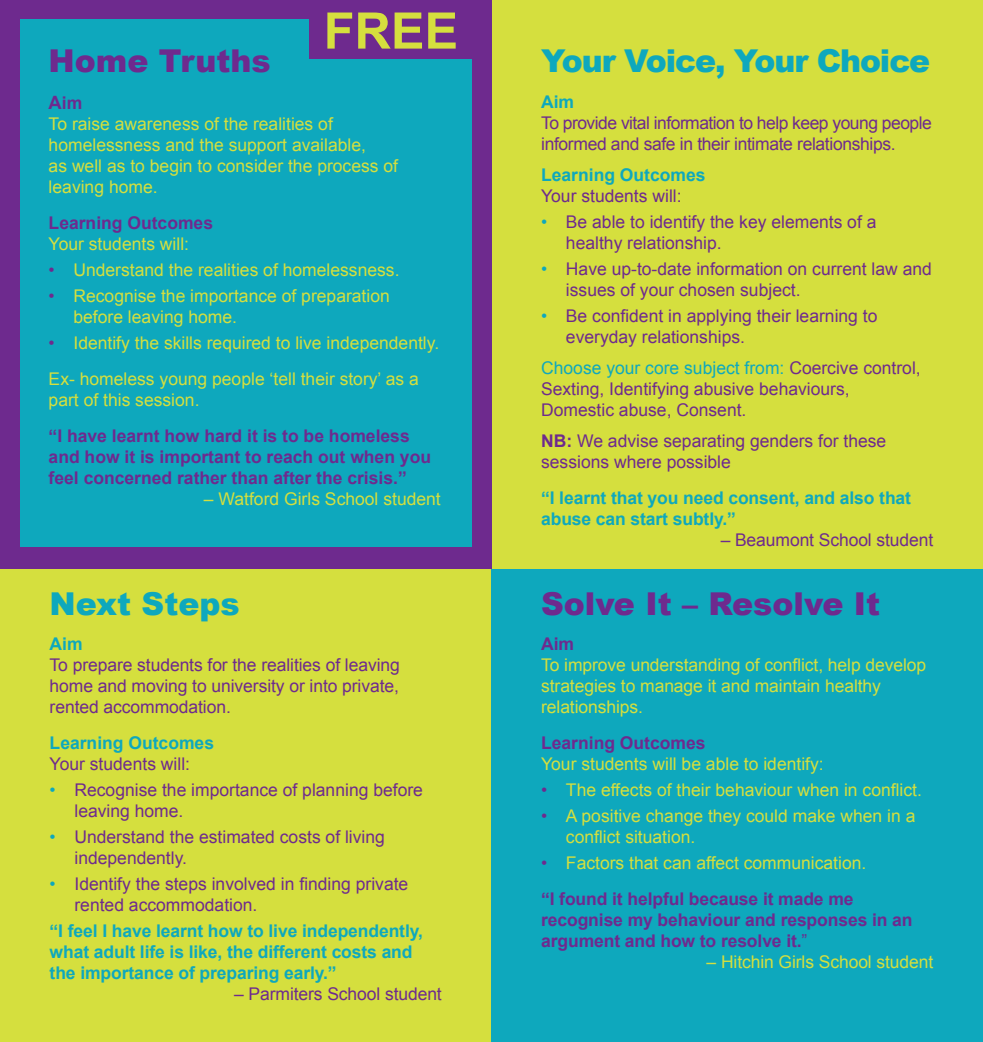
<style>
.page{position:relative;width:983px;height:1042px;background:#fff}
.page>*{position:absolute;margin:0;border:0;box-sizing:border-box;transform-origin:0 0}
.t1{font:700 50.4px "Arial";color:#d5df3e}
.t2{font:900 31.5px "Arial";color:#6e2a8e}
.t3{font:900 31.5px "Arial";letter-spacing:-.035em;color:#0ea8bd}
.t4{font:900 31.5px "Arial";color:#0ea8bd}
.t5{font:17.5px/21px "Arial";color:#6e2a8e}
.t6{font:17.5px/21px "Arial";color:#d5df3e}
.t7{font:700 17.5px/21px "Arial";color:#6e2a8e}
.t8{font:700 17.5px/21px "Arial";letter-spacing:-.005em;color:#0ea8bd}
.t9{font:17.5px/21px "Arial";letter-spacing:-.03em;color:#6e2a8e}
.s1{font-weight:700;font-size:18.38px;color:#6e2a8e}
.s2{font-weight:700;color:#6e2a8e}
.s3{color:#6e2a8e}
.s4{font-weight:700;color:#0ea8bd}
.s5{color:#0ea8bd}
.s6{font-weight:700}
.s7{font-weight:400}
</style>
<div class="page">
<div style="left:0;top:0;width:982px;height:1042px;background:#d5df3e"></div>
<div style="left:0;top:10px;width:491px;height:558px;background:#6e2a8e"></div>
<div style="left:491px;top:569px;width:491px;height:473px;background:#0ea8bd"></div>
<div style="left:0;top:0;width:491px;height:10px;background:#6e2a8e"></div>
<div style="left:20px;top:20px;width:451px;height:527px;background:#0ea8bd"></div>
<div style="left:309px;top:5px;width:177px;height:53px;background:#6e2a8e"></div>
<p class="t1" style="left:323px;top:-3px;width:136px">FREE</p>
<p class="t2" style="left:49px;top:38px;width:223px">Home Truths</p>
<p class="t6" style="left:49px;top:93px;width:351px"><span class="s1">A</span><span class="s2">im<br></span>To raise awareness of the realities of homelessness and the support available,<br>as well as to begin to consider the process of leaving home.</p>
<p class="t6" style="left:49px;top:213px;width:166px"><span class="s2">Learning Outcomes<br></span>Your students will:</p>
<p class="t6" style="left:49px;top:259px;width:352px"><span class="s3">•</span> Understand the realities of homelessness.</p>
<p class="t6" style="left:73px;top:285px;width:318px;text-indent:-25px"><span class="s3">•</span> Recognise the importance of preparation before leaving home.</p>
<p class="t6" style="left:49px;top:332px;width:392px"><span class="s3">•</span> Identify the skills required to live independently.</p>
<p class="t6" style="left:49px;top:368px;width:371px">Ex- homeless young people ‘tell their story’ as a part of this session.</p>
<p class="t7" style="left:49px;top:425px;width:384px">“I have learnt how hard it is to be homeless and how it is important to reach out when you feel concerned rather than after the crisis.”</p>
<p class="t6" style="left:204px;top:488px;width:238px">– Watford Girls School student</p>
<p class="t4" style="left:50px;top:580px;width:191px">Next Steps</p>
<p class="t5" style="left:50px;top:634px;width:351px"><span class="s4">Aim<br></span>To prepare students for the realities of leaving home and moving to university or into private, rented accommodation.</p>
<p class="t8" style="left:50px;top:733px;width:166px">Learning Outcomes</p>
<p class="t5" style="left:50px;top:754px;width:142px">Your students will:</p>
<p class="t5" style="left:74px;top:780px;width:350px;text-indent:-25px"><span class="s5">•</span> Recognise the importance of planning before leaving home.</p>
<p class="t5" style="left:74px;top:827px;width:312px;text-indent:-25px"><span class="s5">•</span> Understand the estimated costs of living independently.</p>
<p class="t5" style="left:74px;top:874px;width:335px;text-indent:-25px"><span class="s5">•</span> Identify the steps involved in finding private rented accommodation.</p>
<p class="t8" style="left:50px;top:921px;width:375px">“I feel I have learnt how to live independently, what adult life is like, the different costs and the importance of preparing early.”</p>
<p class="t5" style="left:234px;top:983px;width:209px">– Parmiters School student</p>
<p class="t3" style="left:541px;top:38px;width:390px">Your Voice, Your Choice</p>
<p class="t9" style="left:541px;top:92px;width:392px"><span class="s4">Aim<br></span>To provide vital information to help keep young people informed and safe in their intimate relationships.</p>
<p class="t8" style="left:541px;top:165px;width:166px">Learning Outcomes</p>
<p class="t5" style="left:541px;top:185px;width:142px">Your students will:</p>
<p class="t5" style="left:566px;top:211px;width:312px;text-indent:-25px"><span class="s5">•</span> Be able to identify the key elements of a healthy relationship.</p>
<p class="t5" style="left:566px;top:258px;width:367px;text-indent:-25px"><span class="s5">•</span> Have up-to-date information on current law and issues of your chosen subject.</p>
<p class="t5" style="left:566px;top:305px;width:313px;text-indent:-25px"><span class="s5">•</span> Be confident in applying their learning to everyday relationships.</p>
<p class="t5" style="left:541px;top:357px;width:381px"><span class="s5">Choose your core subject from:</span> Coercive control,<br>Sexting, Identifying abusive behaviours,<br>Domestic abuse, Consent.</p>
<p class="t5" style="left:541px;top:430px;width:346px"><span class="s6">NB:</span> We advise separating genders for these sessions where possible</p>
<p class="t8" style="left:541px;top:487px;width:371px">“I learnt that you need consent, and also that abuse can start subtly.”</p>
<p class="t5" style="left:720px;top:529px;width:214px">– Beaumont School student</p>
<p class="t2" style="left:541px;top:580px;width:340px">Solve It – Resolve It</p>
<p class="t6" style="left:541px;top:634px;width:386px"><span class="s2">Aim<br></span>To improve understanding of conflict, help develop strategies to manage it and maintain healthy relationships.</p>
<p class="t7" style="left:541px;top:733px;width:166px">Learning Outcomes</p>
<p class="t6" style="left:541px;top:754px;width:284px">Your students will be able to identify:</p>
<p class="t6" style="left:541px;top:780px;width:382px"><span class="s3">•</span> The effects of their behaviour when in conflict.</p>
<p class="t6" style="left:566px;top:806px;width:351px;text-indent:-25px"><span class="s3">•</span> A positive change they could make when in a conflict situation.</p>
<p class="t6" style="left:541px;top:853px;width:327px"><span class="s3">•</span> Factors that can affect communication.</p>
<p class="t7" style="left:541px;top:889px;width:373px">“I found it helpful because it made me recognise my behaviour and responses in an argument and how to resolve it.<span class="s7">”</span></p>
<p class="t6" style="left:706px;top:951px;width:228px">– Hitchin Girls School student</p>
</div>
